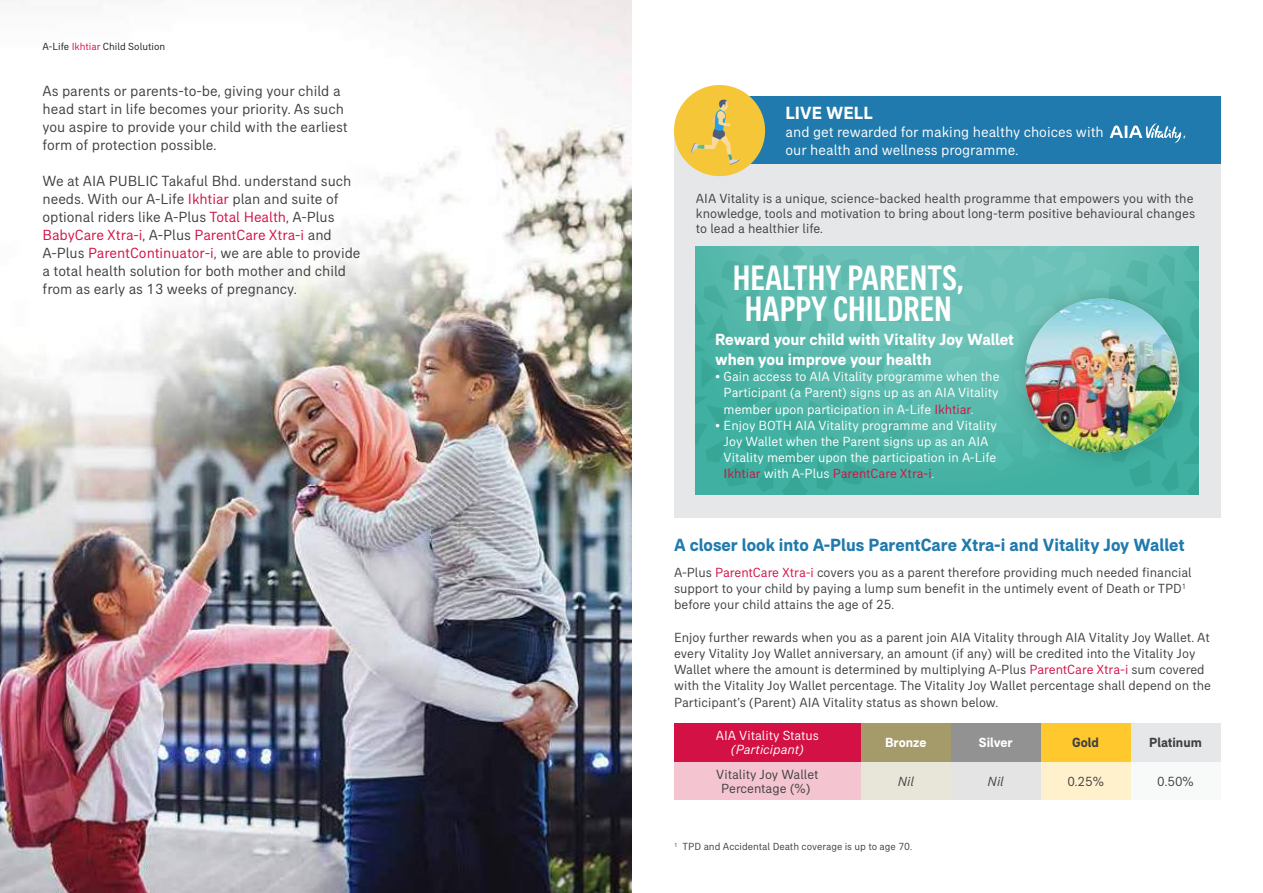
<style>
.page{position:relative;width:1263px;height:893px;background:#fff}
.page>*{position:absolute;margin:0;border:0;box-sizing:border-box;transform-origin:0 0}
.t1{font:500 condensed 36px/31.5px "AIA Everest";color:#fff;text-align:center}
.t2{font:700 18px "AIA Everest";color:#207aad}
.t3{font:700 18px "AIA Everest";color:#fff}
.t4{font:700 16.5px/19.8px "AIA Everest";color:#fff}
.t5{font:15px/18px "AIA Everest";color:#404042}
.t6{font:15px "AIA Everest";color:#fff}
.t7{font:13.5px/16.2px "AIA Everest";color:#404042}
.t8{font:13.5px/16.2px "AIA Everest";color:#fff;text-align:justify}
.t9{font:italic 13.5px "AIA Everest";color:#fff}
.t10{font:700 13.5px "AIA Everest";color:#fff}
.t11{font:700 13.5px "AIA Everest";color:#404042}
.t12{font:italic 13.5px "AIA Everest";color:#404042}
.t13{font:10.5px "AIA Everest";color:#404042}
.t14{font:10.5px "AIA Everest";color:#221f20}
.s1{color:#d31145}
</style>
<div class="page">
<div style="left:674px;top:130px;width:546px;height:387px;background:#e6e7e8"></div>
<img style="left:0;top:0;width:631px;height:893px">
<svg style="left:696px;top:247px;width:502px;height:247px;background:#55b7aa"></svg>
<img style="left:999px;top:273px;width:200px;height:205px">
<div style="left:674px;top:723px;width:187px;height:38px;background:#d31145"></div>
<div style="left:674px;top:761px;width:187px;height:39px;background:#f4c4d1"></div>
<div style="left:861px;top:723px;width:90px;height:38px;background:#a59a69"></div>
<div style="left:861px;top:761px;width:90px;height:39px;background:#e8e6d9"></div>
<div style="left:951px;top:723px;width:90px;height:38px;background:#929292"></div>
<div style="left:951px;top:761px;width:90px;height:39px;background:#e4e4e4"></div>
<div style="left:1041px;top:723px;width:89px;height:38px;background:#ffc82d"></div>
<div style="left:1041px;top:761px;width:89px;height:39px;background:#fff1cb"></div>
<div style="left:1130px;top:723px;width:90px;height:38px;background:#e6e7e8"></div>
<div style="left:1130px;top:761px;width:90px;height:39px;background:#f8f9f9"></div>
<div style="left:744px;top:97px;width:476px;height:67px;background:#207aad"></div>
<div style="left:674px;top:85px;width:91px;height:91px;background:#f4c638;border-radius:50%"></div>
<svg style="left:1110px;top:123px;width:71px;height:20px"></svg>
<svg style="left:691px;top:99px;width:48px;height:66px"></svg>
<img style="left:1025px;top:298px;width:154px;height:154px;border-radius:77px">
<p class="t14" style="left:43px;top:40px;width:124px">A-Life <span class="s1">Ikhtiar</span> Child Solution</p>
<p class="t5" style="left:43px;top:81px;width:307px">As parents or parents-to-be, giving your child a head start in life becomes your priority. As such you aspire to provide your child with the earliest form of protection possible.</p>
<p class="t5" style="left:43px;top:171px;width:320px">We at AIA PUBLIC Takaful Bhd. understand such needs. With our A-Life <span class="s1">Ikhtiar</span> plan and suite of optional riders like A-Plus <span class="s1">Total Health</span>, A-Plus <span class="s1">BabyCare Xtra-i</span>, A-Plus <span class="s1">ParentCare Xtra-i</span> and A-Plus <span class="s1">ParentContinuator-i</span>, we are able to provide a total health solution for both mother and child from as early as 13 weeks of pregnancy.</p>
<h2 class="t3" style="left:785px;top:102px;width:89px">LIVE WELL</h2>
<p class="t6" style="left:785px;top:123px;width:320px">and get rewarded for making healthy choices with</p>
<p class="t6" style="left:1183px;top:123px;width:4px">,</p>
<p class="t6" style="left:785px;top:141px;width:234px">our health and wellness programme.</p>
<p class="t7" style="left:696px;top:190px;width:501px;line-height:15px;text-align:justify">AIA Vitality is a unique, science-backed health programme that empowers you with the knowledge, tools and motivation to bring about long-term positive behavioural changes to lead a healthier life.</p>
<h1 class="t1" style="left:733px;top:261px;width:233px">HEALTHY PARENTS,<br>HAPPY CHILDREN</h1>
<p class="t4" style="left:715px;top:329px;width:300px">Reward your child with Vitality Joy Wallet when you improve your health</p>
<p class="t8" style="left:724px;top:368px;width:277px;text-indent:-9px">• Gain access to AIA Vitality programme when the Participant (a Parent) signs up as an AIA Vitality member upon participation in A-Life <span class="s1">Ikhtiar</span>.</p>
<p class="t8" style="left:724px;top:417px;width:275px;text-align:left;text-indent:-9px">• Enjoy BOTH AIA Vitality programme and Vitality Joy Wallet when the Parent signs up as an AIA Vitality member upon the participation in A-Life <span class="s1">Ikhtiar</span> with A-Plus <span class="s1">ParentCare Xtra-i</span>.</p>
<h2 class="t2" style="left:674px;top:535px;width:512px">A closer look into A-Plus ParentCare Xtra-i and Vitality Joy Wallet</h2>
<p class="t7" style="left:674px;top:564px;width:519px">A-Plus <span class="s1">ParentCare Xtra-i</span> covers you as a parent therefore providing much needed financial support to your child by paying a lump sum benefit in the untimely event of Death or TPD<sup>1 </sup>before your child attains the age of 25.</p>
<p class="t7" style="left:674px;top:629px;width:538px">Enjoy further rewards when you as a parent join AIA Vitality through AIA Vitality Joy Wallet. At every Vitality Joy Wallet anniversary, an amount (if any) will be credited into the Vitality Joy Wallet where the amount is determined by multiplying A-Plus <span class="s1">ParentCare Xtra-i</span> sum covered with the Vitality Joy Wallet percentage. The Vitality Joy Wallet percentage shall depend on the Participant’s (Parent) AIA Vitality status as shown below.</p>
<p class="t8" style="left:716px;top:727px;width:105px">AIA Vitality Status</p>
<p class="t9" style="left:731px;top:742px;width:75px">(Participant)</p>
<p class="t7" style="left:716px;top:767px;width:104px;line-height:13.5px;text-align:center">Vitality Joy Wallet<br>Percentage (%)</p>
<p class="t10" style="left:885px;top:735px;width:43px">Bronze</p>
<p class="t12" style="left:898px;top:774px;width:18px">Nil</p>
<p class="t13" style="left:674px;top:841px;width:240px"><sup>1</sup> TPD and Accidental Death coverage is up to age 70.</p>
<p class="t10" style="left:979px;top:735px;width:35px">Silver</p>
<p class="t12" style="left:988px;top:774px;width:18px">Nil</p>
<p class="t11" style="left:1072px;top:735px;width:28px">Gold</p>
<p class="t7" style="left:1067px;top:773px;width:38px">0.25%</p>
<p class="t11" style="left:1149px;top:735px;width:54px">Platinum</p>
<p class="t7" style="left:1157px;top:773px;width:38px">0.50%</p>
</div>
